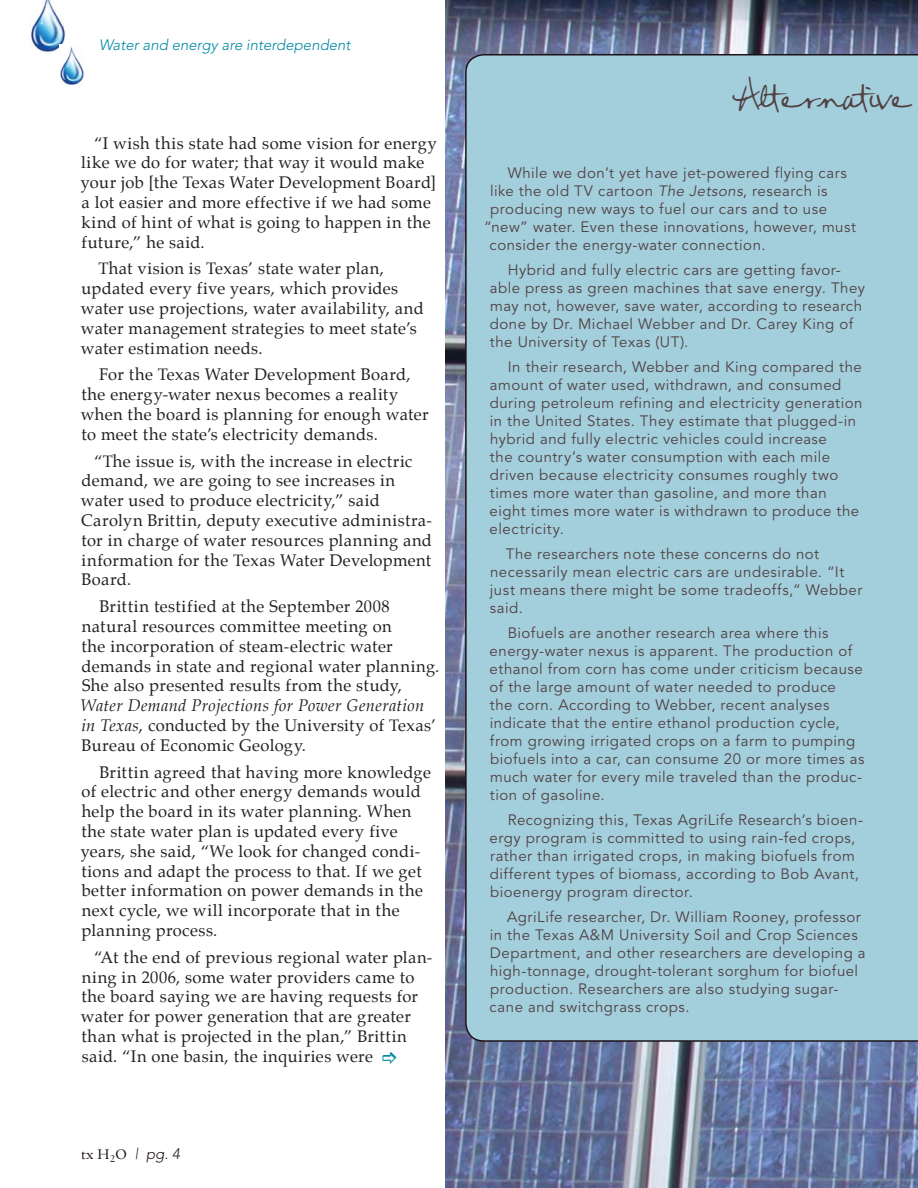
<style>
.page{position:relative;width:918px;height:1188px;background:#fff}
.page>*{position:absolute;margin:0;border:0;box-sizing:border-box;transform-origin:0 0}
.t1{font:27px "FG Rebecca Script";color:#504143}
.t2{font:16.5px/19.8px "Palatino";letter-spacing:.02em;color:#231f20}
.t3{font:15px/18px "Avenir";letter-spacing:.035em;color:#504143}
.t4{font:italic 300 15px "Avenir";color:#0088a4}
.t5{font:italic 300 15px "Avenir";color:#1d1419}
.s1{font-style:italic}
.s2{font-family:"Sabon";font-weight:400;font-style:normal}
</style>
<div class="page">
<img style="left:446px;top:0;width:472px;height:1188px">
<div style="left:465px;top:54px;width:453px;height:988px;background:#a3cedb"></div>
<img style="left:29px;top:0;width:36px;height:52px">
<img style="left:60px;top:46px;width:24px;height:40px">
<svg style="left:60px;top:45px;width:6px;height:9px"></svg>
<p class="t4" style="left:99px;top:38px;width:253px">Water and energy are interdependent</p>
<p class="t2" style="left:81px;top:134px;width:358px;text-indent:13px">“I wish this state had some vision for energy like we do for water; that way it would make your job [the Texas Water Development Board] a lot easier and more effective if we had some kind of hint of what is going to happen in the future,” he said.</p>
<p class="t2" style="left:81px;top:260px;width:344px;text-indent:18px">That vision is Texas’ state water plan, updated every five years, which provides water use projections, water availability, and water management strategies to meet state’s water estimation needs.</p>
<p class="t2" style="left:81px;top:366px;width:349px;text-indent:18px">For the Texas Water Development Board, the energy-water nexus becomes a reality when the board is planning for enough water to meet the state’s electricity demands.</p>
<p class="t2" style="left:81px;top:452px;width:353px;text-indent:13px">“The issue is, with the increase in electric demand, we are going to see increases in water used to produce electricity,” said Carolyn Brittin, deputy executive administra&shy;tor in charge of water resources planning and information for the Texas Water Development Board.</p>
<p class="t2" style="left:81px;top:598px;width:359px;text-indent:18px">Brittin testified at the September 2008 natural resources committee meeting on<br>the incorporation of steam-electric water demands in state and regional water planning.<br>She also presented results from the study,</p>
<p class="t2" style="left:81px;top:697px;width:357px"><span class="s1">Water Demand Projections for Power Generation in Texas</span>, conducted by the University of Texas’<br>Bureau of Economic Geology.</p>
<p class="t2" style="left:81px;top:763px;width:352px;text-indent:19px">Brittin agreed that having more knowledge of electric and other energy demands would help the board in its water planning. When the state water plan is updated every five years, she said, “We look for changed condi&shy;tions and adapt the process to that. If we get better information on power demands in the next cycle, we will incorporate that in the planning process.</p>
<p class="t2" style="left:81px;top:949px;width:353px;text-indent:13px">“At the end of previous regional water plan&shy;ning in 2006, some water providers came to the board saying we are having requests for water for power generation that are greater than what is projected in the plan,” Brittin said. “In one basin, the inquiries were</p>
<p class="t5" style="left:81px;top:1148px;width:100px"><span class="s2">tx H</span><sub>2</sub><span class="s2">O</span> | pg. 4</p>
<h1 class="t1" style="left:739px;top:81px;width:174px">Alternative</h1>
<p class="t3" style="left:508px;top:166px;width:341px">While we don’t yet have jet-powered flying cars</p>
<p class="t3" style="left:490px;top:184px;width:339px">like the old TV cartoon <span class="s1">The Jetsons</span>, research is</p>
<p class="t3" style="left:490px;top:202px;width:339px">producing new ways to fuel our cars and to use</p>
<p class="t3" style="left:484px;top:220px;width:374px">“new” water. Even these innovations, however, must</p>
<p class="t3" style="left:490px;top:238px;width:277px">consider the energy-water connection.</p>
<p class="t3" style="left:490px;top:263px;width:377px;text-indent:18px">Hybrid and fully electric cars are getting favor&shy;able press as green machines that save energy. They may not, however, save water, according to research done by Dr. Michael Webber and Dr. Carey King of the University of Texas (UT).</p>
<p class="t3" style="left:490px;top:360px;width:374px;text-indent:18px">In their research, Webber and King compared the amount of water used, withdrawn, and consumed during petroleum refining and electricity generation in the United States. They estimate that plugged-in hybrid and fully electric vehicles could increase<br>the country’s water consumption with each mile driven because electricity consumes roughly two times more water than gasoline, and more than eight times more water is withdrawn to produce the electricity.</p>
<p class="t3" style="left:490px;top:547px;width:374px;text-indent:16px">The researchers note these concerns do not necessarily mean electric cars are undesirable. “It just means there might be some tradeoffs,” Webber said.</p>
<p class="t3" style="left:490px;top:626px;width:376px;text-indent:18px">Biofuels are another research area where this energy-water nexus is apparent. The production of ethanol from corn has come under criticism because of the large amount of water needed to produce<br>the corn. According to Webber, recent analyses indicate that the entire ethanol production cycle, from growing irrigated crops on a farm to pumping biofuels into a car, can consume 20 or more times as much water for every mile traveled than the produc&shy;tion of gasoline.</p>
<p class="t3" style="left:490px;top:813px;width:375px;text-indent:18px">Recognizing this, Texas AgriLife Research’s bioen&shy;ergy program is committed to using rain-fed crops, rather than irrigated crops, in making biofuels from different types of biomass, according to Bob Avant, bioenergy program director.</p>
<p class="t3" style="left:490px;top:910px;width:378px;text-indent:18px">AgriLife researcher, Dr. William Rooney, professor in the Texas A&amp;M University Soil and Crop Sciences Department, and other researchers are developing a high-tonnage, drought-tolerant sorghum for biofuel production. Researchers are also studying sugar&shy;cane and switchgrass crops.</p>
</div>
